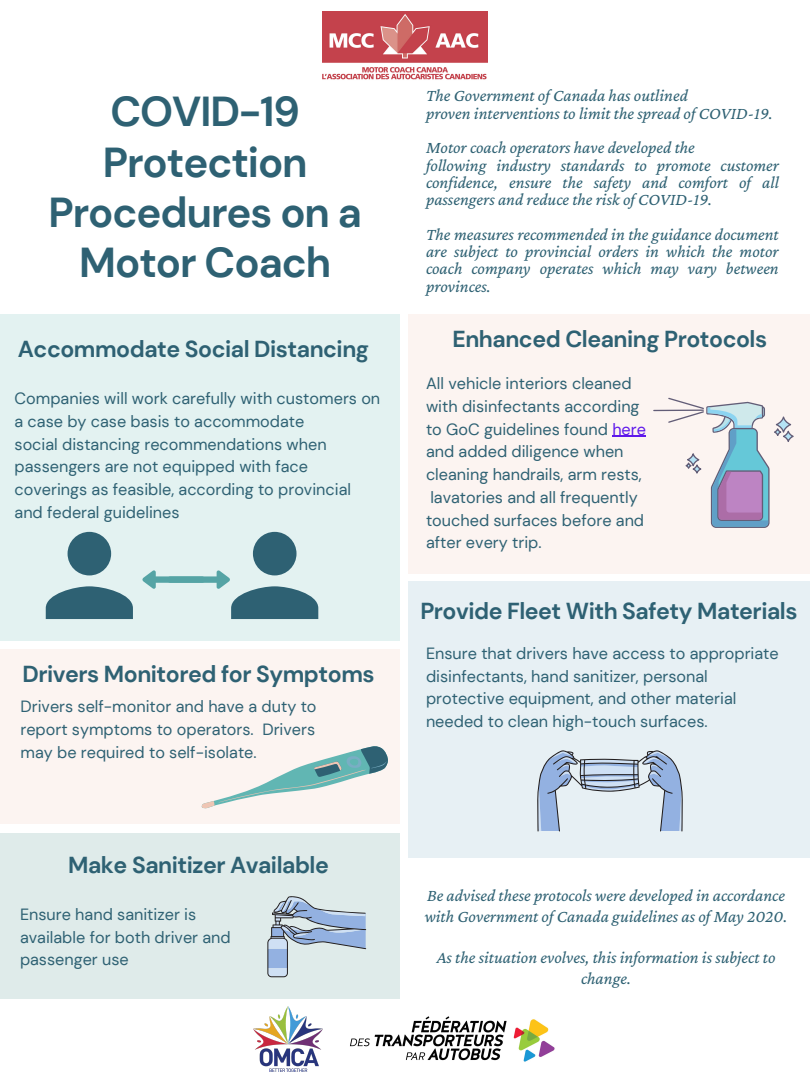
<style>
.page{position:relative;width:810px;height:1080px;background:#fff}
.page>*{position:absolute;margin:0;border:0;box-sizing:border-box;transform-origin:0 0}
.t1{font:700 41.81px/50.1px "DM Sans";letter-spacing:-.025em;color:#2e6173;text-align:center}
.t2{font:700 23.06px "DM Sans";letter-spacing:-.02em;color:#2e6173}
.t3{font:italic 17.5px/17.3px "Crimson Pro";color:#2e6173}
.t4{font:16.25px/22.8px "DM Sans";color:#2e6173}
.s1{color:#5e17eb}
</style>
<div class="page">
<div style="left:409px;top:315px;width:401px;height:259px;background:#fcf4f1"></div>
<div style="left:0;top:315px;width:400px;height:326px;background:#e3f2f1"></div>
<svg style="left:653px;top:398px;width:141px;height:130px"></svg>
<div style="left:0;top:649px;width:400px;height:175px;background:#fcf4f1"></div>
<div style="left:408px;top:582px;width:402px;height:276px;background:#e7f0f4"></div>
<div style="left:0;top:833px;width:400px;height:166px;background:#dfebea"></div>
<svg style="left:201px;top:746px;width:187px;height:63px"></svg>
<svg style="left:537px;top:750px;width:146px;height:81px"></svg>
<svg style="left:267px;top:896px;width:99px;height:81px"></svg>
<svg style="left:46px;top:532px;width:87px;height:87px"></svg>
<svg style="left:142px;top:532px;width:176px;height:87px"></svg>
<img style="left:322px;top:11px;width:166px;height:69px">
<img style="left:253px;top:1006px;width:69px;height:66px">
<img style="left:350px;top:1016px;width:205px;height:46px">
<hr style="left:612px;top:436px;width:34px;height:1px;background:#5e17eb">
<h1 class="t1" style="left:48px;top:87px;width:315px">COVID-19<br>Protection<br>Procedures on a<br>Motor Coach</h1>
<h2 class="t2" style="left:18px;top:334px;width:353px">Accommodate Social Distancing</h2>
<p class="t4" style="left:15px;top:387px;width:367px">Companies will work carefully with customers on a case by case basis to accommodate<br>social distancing recommendations when passengers are not equipped with face coverings as feasible, according to provincial and federal guidelines</p>
<h2 class="t2" style="left:23px;top:659px;width:354px">Drivers Monitored for Symptoms</h2>
<p class="t4" style="left:20px;top:695px;width:298px;text-align:justify">Drivers self-monitor and have a duty to report symptoms to operators. Drivers may be required to self-isolate.</p>
<h2 class="t2" style="left:68px;top:850px;width:262px">Make Sanitizer Available</h2>
<p class="t4" style="left:20px;top:903px;width:212px">Ensure hand sanitizer is available for both driver and passenger use</p>
<p class="t3" style="left:426px;top:87px;width:348px">The Government of Canada has outlined<br>proven interventions to limit the spread of COVID-19.</p>
<p class="t3" style="left:426px;top:139px;width:354px">Motor coach operators have developed the<br>following industry standards to promote customer confidence, ensure the safety and comfort of all passengers and reduce the risk of COVID-19.</p>
<p class="t3" style="left:426px;top:225px;width:354px;text-align:justify">The measures recommended in the guidance document are subject to provincial orders in which the motor coach company operates which may vary between provinces.</p>
<h2 class="t2" style="left:453px;top:324px;width:316px">Enhanced Cleaning Protocols</h2>
<p class="t4" style="left:426px;top:372px;width:221px">All vehicle interiors cleaned with disinfectants according to GoC guidelines found <span class="s1">here </span>and added diligence when cleaning handrails, arm rests, lavatories and all frequently touched surfaces before and after every trip.</p>
<h2 class="t2" style="left:420px;top:596px;width:379px">Provide Fleet With Safety Materials</h2>
<p class="t4" style="left:426px;top:642px;width:354px">Ensure that drivers have access to appropriate disinfectants, hand sanitizer, personal protective equipment, and other material needed to clean high-touch surfaces.</p>
<p class="t3" style="left:425px;top:885px;width:364px;line-height:20.7px">Be advised these protocols were developed in accordance with Government of Canada guidelines as of May 2020.</p>
<p class="t3" style="left:437px;top:947px;width:340px;line-height:20.7px;text-align:center">As the situation evolves, this information is subject to change.</p>
</div>
